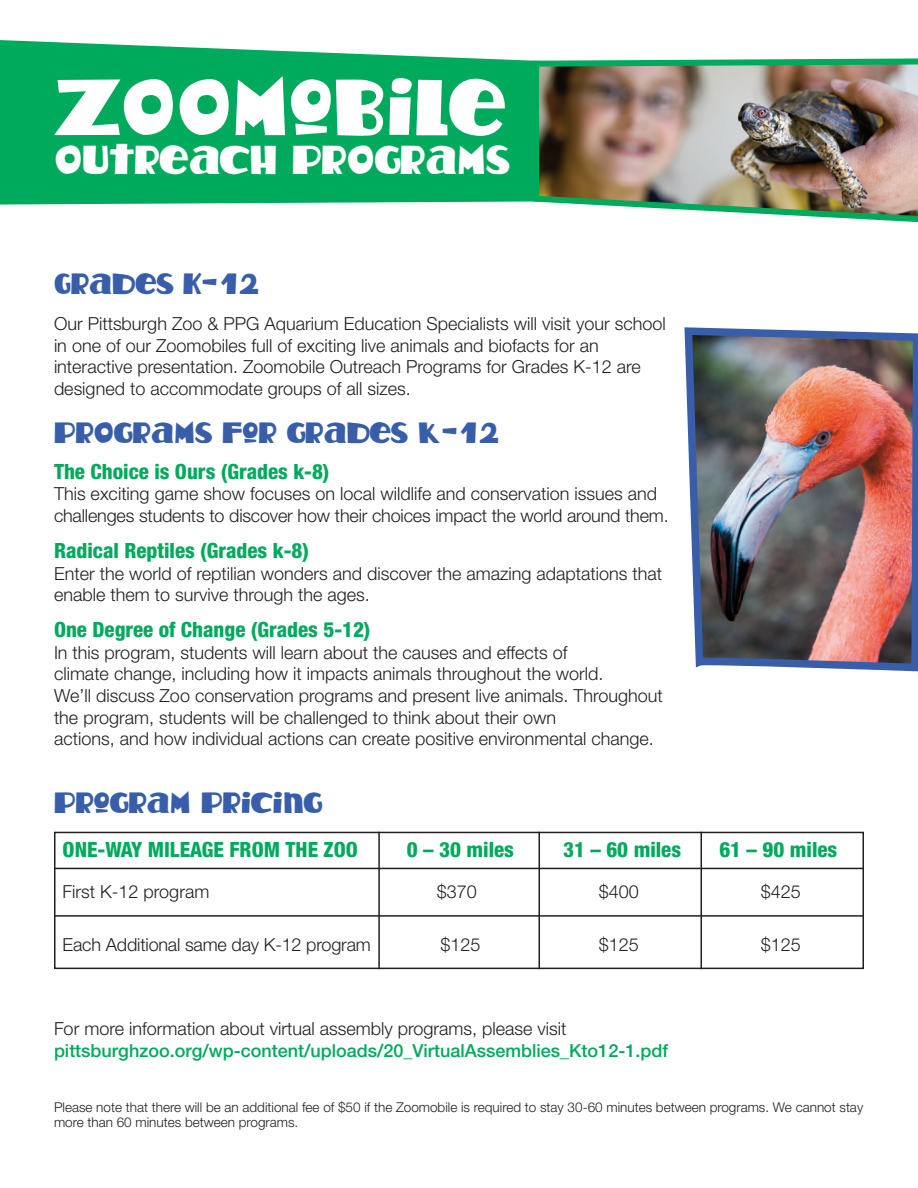
<style>
.page{position:relative;width:918px;height:1188px;background:#fff}
.page>*{position:absolute;margin:0;border:0;box-sizing:border-box;transform-origin:0 0}
.t1{font:81px "Hot Coffee Font";color:#fff}
.t2{font:41.25px "Hot Coffee Font";color:#fff}
.t3{font:30px "Hot Coffee Font";color:#385eaa}
.t4{font:800 condensed 21px "Helvetica Neue";color:#00aa5c}
.t5{font:300 18px/21.6px "Helvetica Neue";color:#231f20}
.t6{font:500 18px "Helvetica Neue";color:#00aa5c}
.t7{font:300 13.5px/15px "Helvetica Neue";color:#231f20}
</style>
<div class="page">
<svg style="left:0;top:40px;width:530px;height:165px;background:#13b068"></svg>
<div style="left:54px;top:832px;width:810px;height:137px;border:2px solid #231f20"></div>
<hr style="left:54px;top:868px;width:810px;height:1px;background:#231f20">
<hr style="left:54px;top:915px;width:810px;height:2px;background:#231f20">
<hr style="left:378px;top:832px;width:2px;height:137px;background:#231f20">
<hr style="left:538px;top:832px;width:2px;height:137px;background:#231f20">
<img style="left:530px;top:58px;width:388px;height:165px">
<img style="left:681px;top:330px;width:237px;height:640px">
<h1 class="t1" style="left:54px;top:57px;width:453px">ZOOMOBILE</h1>
<h2 class="t2" style="left:54px;top:134px;width:457px">OUTREACH PROGRAMS</h2>
<h3 class="t3" style="left:54px;top:265px;width:207px">GRADES K-12</h3>
<p class="t5" style="left:54px;top:312px;width:613px">Our Pittsburgh Zoo &amp; PPG Aquarium Education Specialists will visit your school in one of our Zoomobiles full of exciting live animals and biofacts for an interactive presentation. Zoomobile Outreach Programs for Grades K-12 are designed to accommodate groups of all sizes.</p>
<h3 class="t3" style="left:54px;top:414px;width:447px">PROGRAMS FOR GRADES K-12</h3>
<p class="t4" style="left:54px;top:458px;width:277px">The Choice is Ours (Grades k-8)</p>
<p class="t5" style="left:54px;top:483px;width:616px">This exciting game show focuses on local wildlife and conservation issues and challenges students to discover how their choices impact the world around them.</p>
<p class="t4" style="left:54px;top:537px;width:257px">Radical Reptiles (Grades k-8)</p>
<p class="t5" style="left:54px;top:562px;width:610px">Enter the world of reptilian wonders and discover the amazing adaptations that enable them to survive through the ages.</p>
<p class="t4" style="left:54px;top:617px;width:318px">One Degree of Change (Grades 5-12)</p>
<p class="t5" style="left:54px;top:641px;width:610px">In this program, students will learn about the causes and effects of<br>climate change, including how it impacts animals throughout the world.<br>We’ll discuss Zoo conservation programs and present live animals. Throughout the program, students will be challenged to think about their own<br>actions, and how individual actions can create positive environmental change.</p>
<h3 class="t3" style="left:54px;top:784px;width:270px">PROGRAM PRICING</h3>
<p class="t4" style="left:63px;top:837px;width:297px">ONE-WAY MILEAGE FROM THE ZOO</p>
<p class="t4" style="left:407px;top:837px;width:109px">0 – 30 miles</p>
<p class="t4" style="left:563px;top:837px;width:120px">31 – 60 miles</p>
<p class="t4" style="left:719px;top:837px;width:120px">61 – 90 miles</p>
<p class="t5" style="left:63px;top:881px;width:148px">First K-12 program</p>
<p class="t5" style="left:437px;top:881px;width:42px">$370</p>
<p class="t5" style="left:599px;top:881px;width:42px">$400</p>
<p class="t5" style="left:761px;top:881px;width:42px">$425</p>
<p class="t5" style="left:63px;top:933px;width:310px">Each Additional same day K-12 program</p>
<p class="t5" style="left:441px;top:933px;width:42px">$125</p>
<p class="t5" style="left:599px;top:933px;width:42px">$125</p>
<p class="t5" style="left:761px;top:933px;width:42px">$125</p>
<p class="t5" style="left:54px;top:1018px;width:514px">For more information about virtual assembly programs, please visit</p>
<p class="t6" style="left:54px;top:1040px;width:616px">pittsburghzoo.org/wp-content/uploads/20_VirtualAssemblies_Kto12-1.pdf</p>
<p class="t7" style="left:54px;top:1100px;width:811px">Please note that there will be an additional fee of $50 if the Zoomobile is required to stay 30-60 minutes between programs. We cannot stay more than 60 minutes between programs.</p>
</div>
